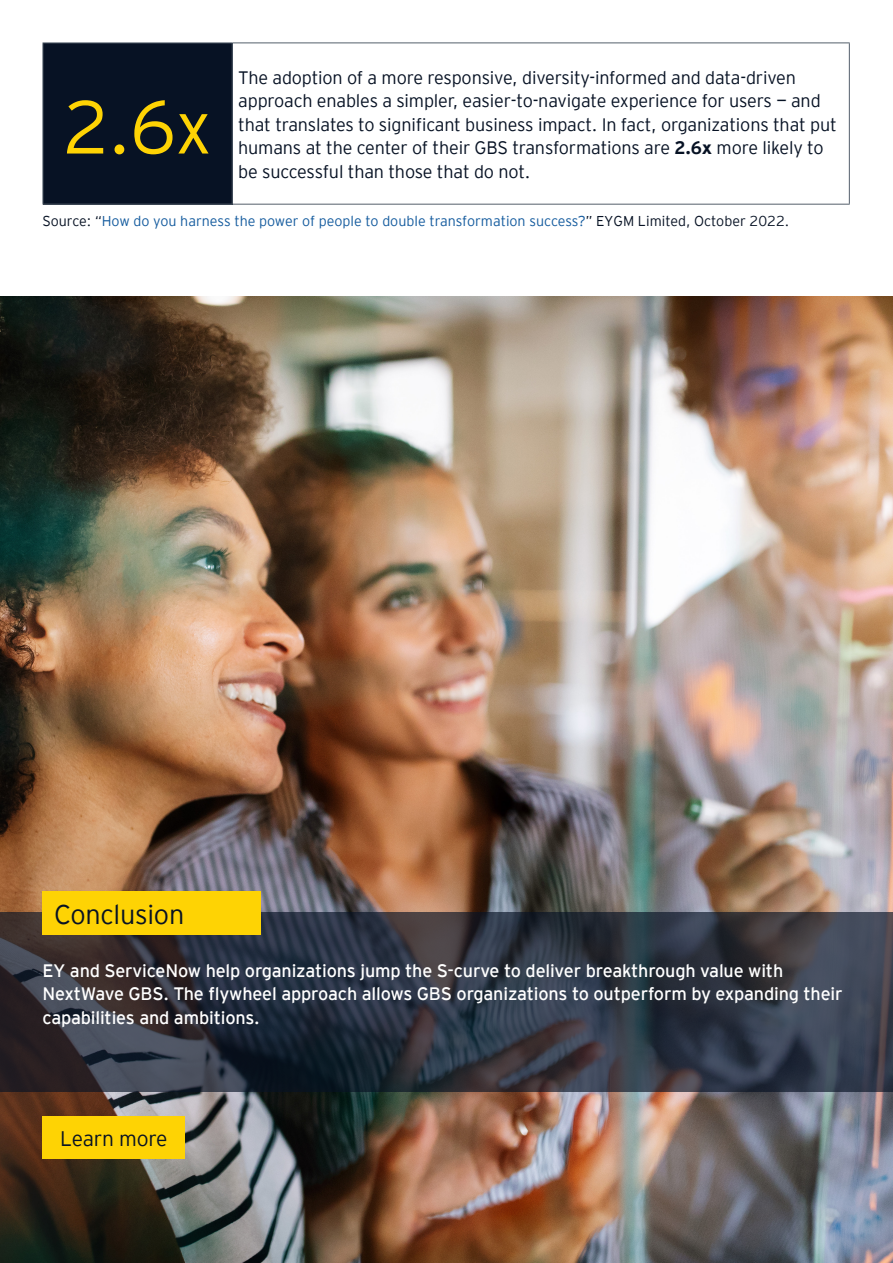
<style>
.page{position:relative;width:893px;height:1263px;background:#fff}
.page>*{position:absolute;margin:0;border:0;box-sizing:border-box;transform-origin:0 0}
.t1{font:300 75px "EY Interstate";color:#fed304}
.Headline{font:300 27px "EY Interstate";letter-spacing:-.01em;color:#071224}
.Body_copy{font:300 21px "EY Interstate";letter-spacing:-.01em;color:#071224}
.Body_copy-2{font:300 18px/23.4px "EY Interstate";letter-spacing:-.01em;color:#071224}
.Body_copy-3{font:18px/23.4px "EY Interstate";letter-spacing:-.01em;color:#fff}
.t2{font:300 14.25px "EY Interstate";color:#145b9e}
.s1{font-weight:700}
.s2{color:#071224}
</style>
<div class="page">
<img style="left:0;top:296px;width:893px;height:967px">
<div style="left:43px;top:43px;width:189px;height:161px;background:#071224"></div>
<hr style="left:43px;top:43px;width:189px;height:1px;background:#545f6b">
<hr style="left:43px;top:43px;width:1px;height:161px;background:#545f6b">
<hr style="left:232px;top:43px;width:618px;height:1px;background:#545f6b">
<hr style="left:232px;top:43px;width:1px;height:161px;background:#545f6b">
<hr style="left:849px;top:43px;width:1px;height:161px;background:#545f6b">
<hr style="left:43px;top:204px;width:189px;height:1px;background:#545f6b">
<hr style="left:232px;top:204px;width:618px;height:1px;background:#545f6b">
<svg style="left:0;top:913px;width:893px;height:179px;background:#303541"></svg>
<div style="left:43px;top:891px;width:218px;height:43px;background:#fed304"></div>
<div style="left:43px;top:1117px;width:142px;height:42px;background:#fed304"></div>
<p class="Body_copy-2" style="left:238px;top:65px;width:600px">The adoption of a more responsive, diversity-informed and data-driven approach enables a simpler, easier-to-navigate experience for users — and that translates to significant business impact. In fact, organizations that put humans at the center of their GBS transformations are <span class="s1">2.6x</span> more likely to be successful than those that do not.</p>
<p class="t2" style="left:43px;top:210px;width:748px"><span class="s2">Source: “</span>How do you harness the power of people to double transformation success?<span class="s2">” EYGM Limited, October 2022.</span></p>
<p class="t1" style="left:63px;top:74px;width:151px">2.6x</p>
<p class="Headline" style="left:54px;top:895px;width:132px">Conclusion</p>
<p class="Body_copy-3" style="left:43px;top:958px;width:802px">EY and ServiceNow help organizations jump the S-curve to deliver breakthrough value with<br>NextWave GBS. The flywheel approach allows GBS organizations to outperform by expanding their capabilities and ambitions.</p>
<p class="Body_copy" style="left:60px;top:1124px;width:109px">Learn more</p>
</div>
